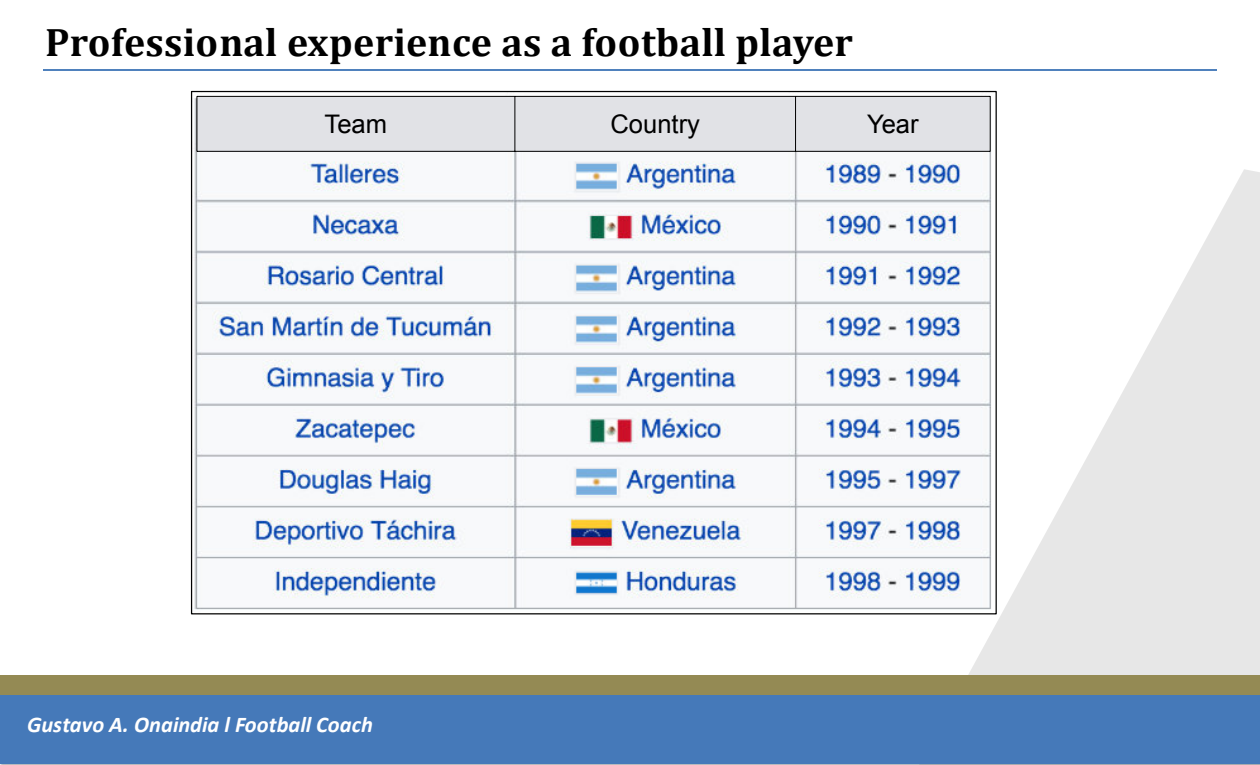
<style>
.page{position:relative;width:1260px;height:765px;background:#fff}
.page>*{position:absolute;margin:0;border:0;box-sizing:border-box;transform-origin:0 0}
.t1{font:700 39.88px "Cambria";letter-spacing:.005em;color:#000}
.t2{font:25.62px "Arial";color:#000}
.t3{font:italic 700 22.5px "Calibri";color:#fff}
</style>
<div class="page">
<hr style="left:43px;top:70px;width:1174px;height:1px;background:#4f81bd">
<img style="left:194px;top:95px;width:797px;height:515px">
<svg style="left:796px;top:169px;width:464px;height:596px"></svg>
<div style="left:0;top:675px;width:1260px;height:36px;background:#948a54"></div>
<div style="left:0;top:696px;width:1260px;height:68px;background:#4579b9"></div>
<div style="left:197px;top:96px;width:793px;height:55px;background:#e1e2e6"></div>
<hr style="left:197px;top:96px;width:1px;height:55px;background:#000">
<hr style="left:990px;top:96px;width:1px;height:55px;background:#000">
<hr style="left:515px;top:96px;width:1px;height:55px;background:#000">
<hr style="left:795px;top:96px;width:1px;height:55px;background:#000">
<hr style="left:197px;top:96px;width:793px;height:1px;background:#000">
<hr style="left:197px;top:151px;width:793px;height:1px;background:#000">
<p class="t1" style="left:45px;top:25px;width:810px">Professional experience as a football player</p>
<p class="t2" style="left:325px;top:114px;width:64px">Team</p>
<p class="t2" style="left:610px;top:114px;width:91px">Country</p>
<p class="t2" style="left:867px;top:114px;width:53px">Year</p>
<p class="t3" style="left:27px;top:715px;width:348px">Gustavo A. Onaindia l Football Coach</p>
</div>
